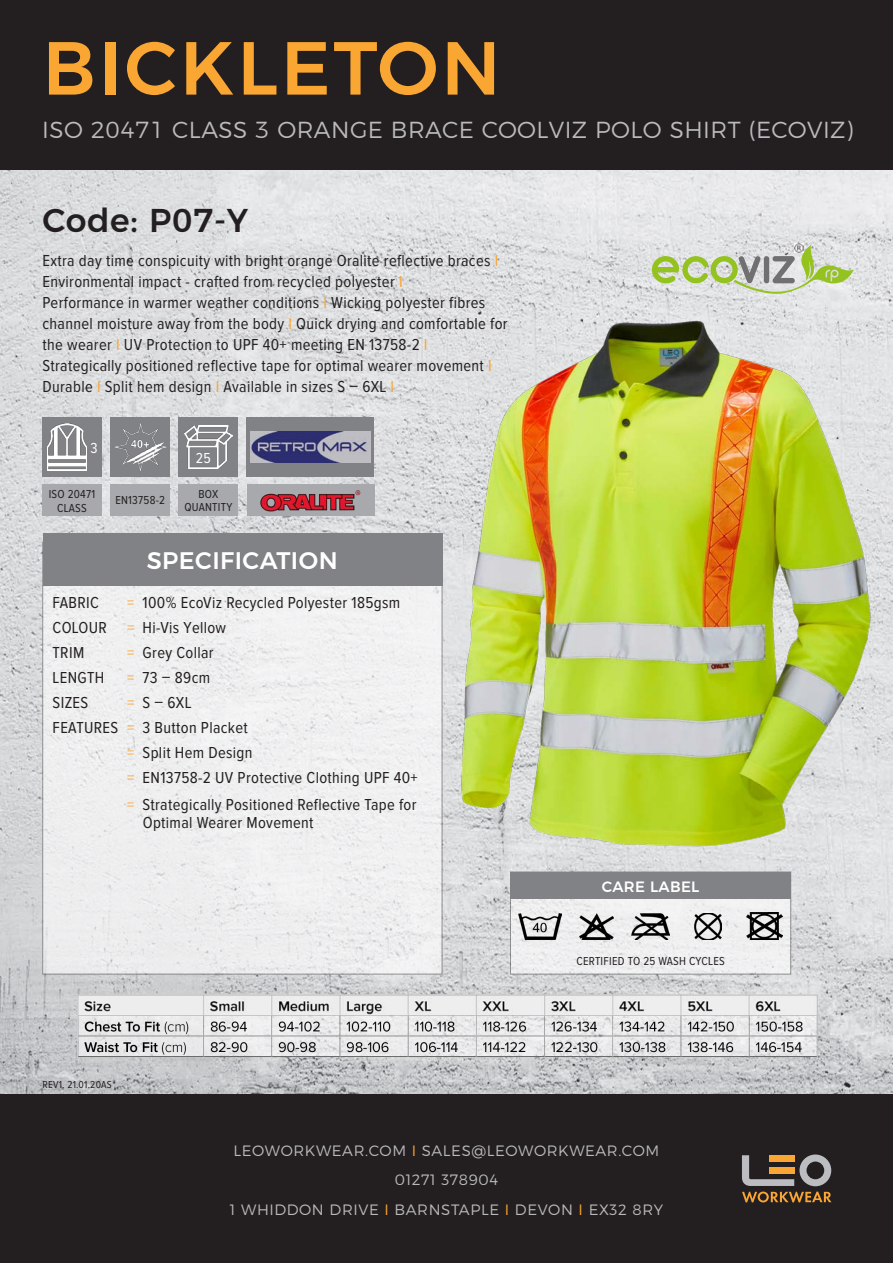
<style>
.page{position:relative;width:893px;height:1263px;background:#fff}
.page>*{position:absolute;margin:0;border:0;box-sizing:border-box;transform-origin:0 0}
.t1{font:500 75px "Montserrat";letter-spacing:.04em;color:#faa633}
.t2{font:500 33px "Montserrat";letter-spacing:.02em;color:#231f20}
.subhead{font:500 24px "Montserrat";letter-spacing:.02em;color:#fff}
.subhead-2{font:300 23.25px "Montserrat";letter-spacing:.02em;color:#bababc}
.body{font:16.5px/21px "Proxima Nova Cond";letter-spacing:.02em;color:#231f20}
.body-2{font:300 15px "Montserrat";letter-spacing:.04em;color:#bababc}
.subhead-3{font:500 15px "Montserrat";letter-spacing:.02em;color:#fff}
.body-3{font:15px "Proxima Nova Cond";color:#fff}
.body-4{font:12px/13.5px "Proxima Nova Cond";letter-spacing:.02em;color:#231f20;text-align:center}
.body-5{font:10.5px "Proxima Nova Cond";letter-spacing:.02em;color:#231f20}
.s1{color:#faa633}
</style>
<div class="page">
<img style="left:0;top:169px;width:893px;height:925px">
<div style="left:510px;top:872px;width:281px;height:102px;background:#efeff0"></div>
<div style="left:43px;top:542px;width:399px;height:432px;background:#efeff0"></div>
<div style="left:0;top:0;width:893px;height:169px;background:#231f20"></div>
<div style="left:0;top:1094px;width:893px;height:169px;background:#231f20"></div>
<div style="left:43px;top:533px;width:399px;height:53px;background:#808285"></div>
<div style="left:510px;top:872px;width:281px;height:27px;background:#808285"></div>
<img style="left:203px;top:992px;width:618px;height:66px">
<img style="left:77px;top:992px;width:124px;height:66px">
<svg style="left:742px;top:1155px;width:89px;height:47px"></svg>
<img style="left:519px;top:913px;width:42px;height:27px">
<img style="left:579px;top:913px;width:35px;height:27px">
<img style="left:632px;top:913px;width:37px;height:27px">
<img style="left:694px;top:913px;width:28px;height:27px">
<img style="left:747px;top:913px;width:35px;height:27px">
<div style="left:42px;top:417px;width:60px;height:59px;background:#808285"></div>
<div style="left:42px;top:484px;width:60px;height:32px;background:#a8a9ad"></div>
<div style="left:179px;top:417px;width:59px;height:59px;background:#808285"></div>
<div style="left:179px;top:484px;width:59px;height:32px;background:#a8a9ad"></div>
<img style="left:47px;top:423px;width:39px;height:47px">
<img style="left:185px;top:425px;width:47px;height:44px">
<img style="left:451px;top:274px;width:437px;height:580px">
<div style="left:247px;top:417px;width:127px;height:59px;background:#808285"></div>
<img style="left:251px;top:431px;width:119px;height:32px">
<div style="left:247px;top:484px;width:127px;height:32px;background:#a8a9ad"></div>
<img style="left:260px;top:490px;width:101px;height:22px">
<div style="left:111px;top:417px;width:59px;height:59px;background:#808285"></div>
<div style="left:111px;top:484px;width:59px;height:32px;background:#a8a9ad"></div>
<img style="left:115px;top:423px;width:52px;height:48px">
<svg style="left:652px;top:244px;width:201px;height:52px;background:#c9d2b4"></svg>
<p class="t1" style="left:43px;top:8px;width:459px">BICKLETON</p>
<p class="subhead-2" style="left:42px;top:111px;width:813px">ISO 20471 CLASS 3 ORANGE BRACE COOLVIZ POLO SHIRT (ECOVIZ)</p>
<p class="t2" style="left:43px;top:194px;width:207px">Code: P07-Y</p>
<p class="body" style="left:43px;top:250px;width:467px">Extra day time conspicuity with bright orange Oralite reflective braces <span class="s1">I </span>Environmental impact - crafted from recycled polyester <span class="s1">I<br></span>Performance in warmer weather conditions <span class="s1">I</span> Wicking polyester fibres channel moisture away from the body <span class="s1">I</span> Quick drying and comfortable for the wearer <span class="s1">I</span> UV Protection to UPF 40+ meeting EN 13758-2 <span class="s1">I </span>Strategically positioned reflective tape for optimal wearer movement <span class="s1">I </span>Durable <span class="s1">I</span> Split hem design <span class="s1">I</span> Available in sizes S – 6XL <span class="s1">I</span></p>
<p class="body-3" style="left:90px;top:441px;width:9px">3</p>
<p class="body-3" style="left:196px;top:451px;width:17px">25</p>
<p class="body-4" style="left:49px;top:488px;width:48px">ISO 20471<br>CLASS</p>
<p class="body-4" style="left:184px;top:488px;width:49px">BOX<br>QUANTITY</p>
<p class="body-4" style="left:115px;top:494px;width:51px">EN13758-2</p>
<p class="subhead" style="left:147px;top:541px;width:192px">SPECIFICATION</p>
<p class="body" style="left:53px;top:593px;width:48px">FABRIC</p>
<p class="body" style="left:53px;top:618px;width:56px">COLOUR</p>
<p class="body" style="left:53px;top:643px;width:33px">TRIM</p>
<p class="body" style="left:53px;top:668px;width:53px">LENGTH</p>
<p class="body" style="left:53px;top:693px;width:37px">SIZES</p>
<p class="body" style="left:53px;top:718px;width:67px">FEATURES</p>
<p class="body" style="left:127px;top:593px;width:274px"><span class="s1">=</span> 100% EcoViz Recycled Polyester 185gsm</p>
<p class="body" style="left:127px;top:618px;width:100px"><span class="s1">=</span> Hi-Vis Yellow</p>
<p class="body" style="left:127px;top:643px;width:88px"><span class="s1">=</span> Grey Collar</p>
<p class="body" style="left:127px;top:668px;width:84px"><span class="s1">=</span> 73 – 89cm</p>
<p class="body" style="left:127px;top:693px;width:66px"><span class="s1">=</span> S – 6XL</p>
<p class="body" style="left:127px;top:718px;width:122px"><span class="s1">=</span> 3 Button Placket</p>
<p class="body" style="left:127px;top:743px;width:127px"><span class="s1">=</span> Split Hem Design</p>
<p class="body" style="left:127px;top:768px;width:292px"><span class="s1">=</span> EN13758-2 UV Protective Clothing UPF 40+</p>
<p class="body" style="left:143px;top:796px;width:275px;line-height:18px;text-indent:-16px"><span class="s1">=</span> Strategically Positioned Reflective Tape for<br>Optimal Wearer Movement</p>
<p class="subhead-3" style="left:602px;top:875px;width:99px">CARE LABEL</p>
<p class="body-4" style="left:576px;top:955px;width:150px">CERTIFIED TO 25 WASH CYCLES</p>
<p class="body-5" style="left:43px;top:1080px;width:71px">REV1. 21.01.20AS</p>
<p class="body-2" style="left:234px;top:1139px;width:427px">LEOWORKWEAR.COM <span class="s1">I</span> SALES@LEOWORKWEAR.COM</p>
<p class="body-2" style="left:395px;top:1168px;width:105px">01271 378904</p>
<p class="body-2" style="left:230px;top:1198px;width:435px">1 WHIDDON DRIVE <span class="s1">I</span> BARNSTAPLE <span class="s1">I</span> DEVON <span class="s1">I</span> EX32 8RY</p>
</div>
